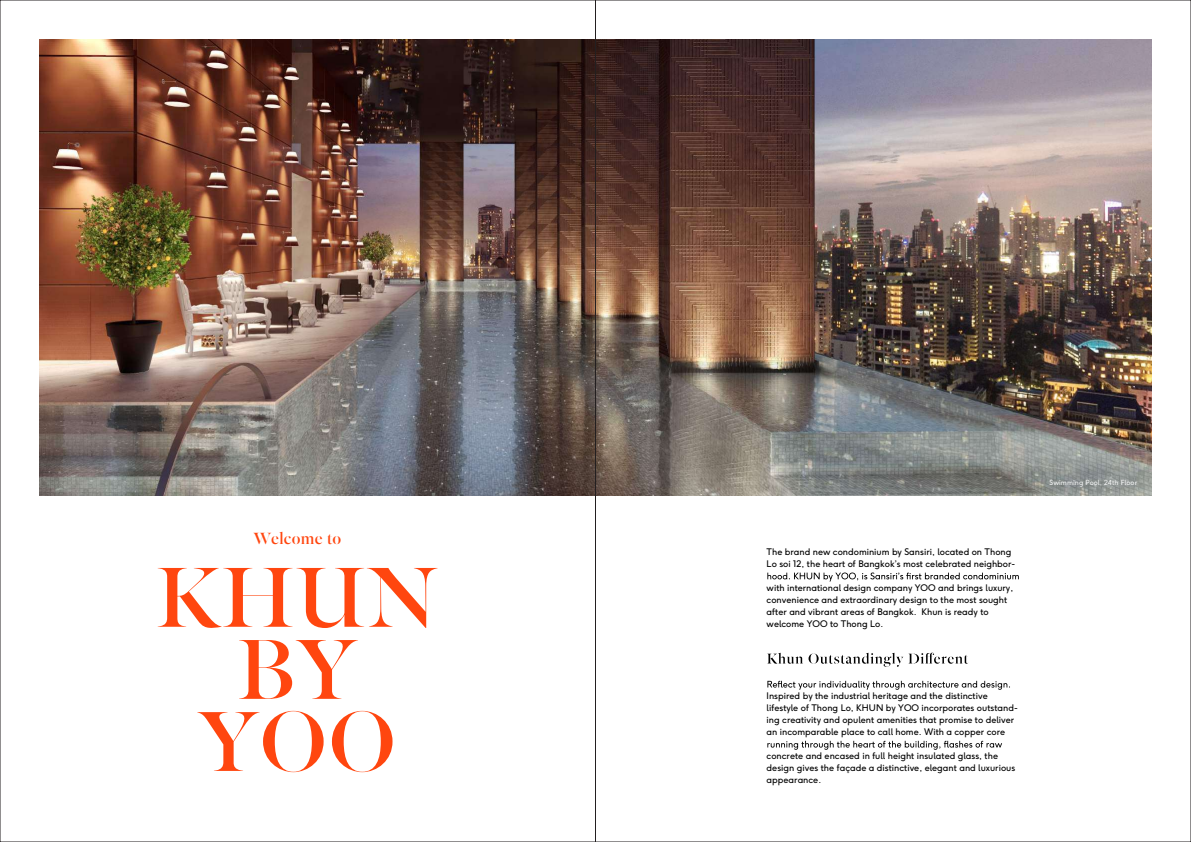
<style>
.page{position:relative;width:1191px;height:842px;background:#fff}
.page>*{position:absolute;margin:0;border:0;box-sizing:border-box;transform-origin:0 0}
.t1{font:84px/72.1px "INDEPENDENT Headline";letter-spacing:.02em;color:#ff460f;text-align:center}
.t2{font:16px "INDEPENDENT Headline";letter-spacing:.02em;color:#ff460f}
.t3{font:9px/12px "F37 Ginger";color:#000}
.t4{font:7px "F37 Ginger";letter-spacing:.005em;color:#f1f2f2}
</style>
<div class="page">
<img style="left:40px;top:40px;width:1111px;height:456px">
<svg style="left:767px;top:572px;width:251px;height:10px"></svg>
<svg style="left:767px;top:653px;width:201px;height:14px"></svg>
<svg style="left:767px;top:681px;width:243px;height:9px"></svg>
<svg style="left:767px;top:741px;width:235px;height:9px"></svg>
<hr style="left:595px;top:0;width:1px;height:842px;background:#231f20">
<h2 class="t2" style="left:254px;top:528px;width:89px">Welcome to</h2>
<h1 class="t1" style="left:156px;top:561px;width:283px">KHUN<br>BY<br>YOO</h1>
<p class="t3" style="left:766px;top:546px;width:250px">The brand new condominium by Sansiri, located on Thong<br>Lo soi 12, the heart of Bangkok’s most celebrated neighbor-</p>
<p class="t3" style="left:766px;top:582px;width:248px">with international design company YOO and brings luxury, convenience and extraordinary design to the most sought after and vibrant areas of Bangkok. Khun is ready to welcome YOO to Thong Lo.</p>
<p class="t3" style="left:766px;top:690px;width:253px">Inspired by the industrial heritage and the distinctive lifestyle of Thong Lo, KHUN by YOO incorporates outstand&shy;ing creativity and opulent amenities that promise to deliver an incomparable place to call home. With a copper core</p>
<p class="t3" style="left:766px;top:750px;width:250px">concrete and encased in full height insulated glass, the design gives the façade a distinctive, elegant and luxurious appearance.</p>
<p class="t4" style="left:1049px;top:478px;width:89px">Swimming Pool, 24th Floor</p>
</div>
